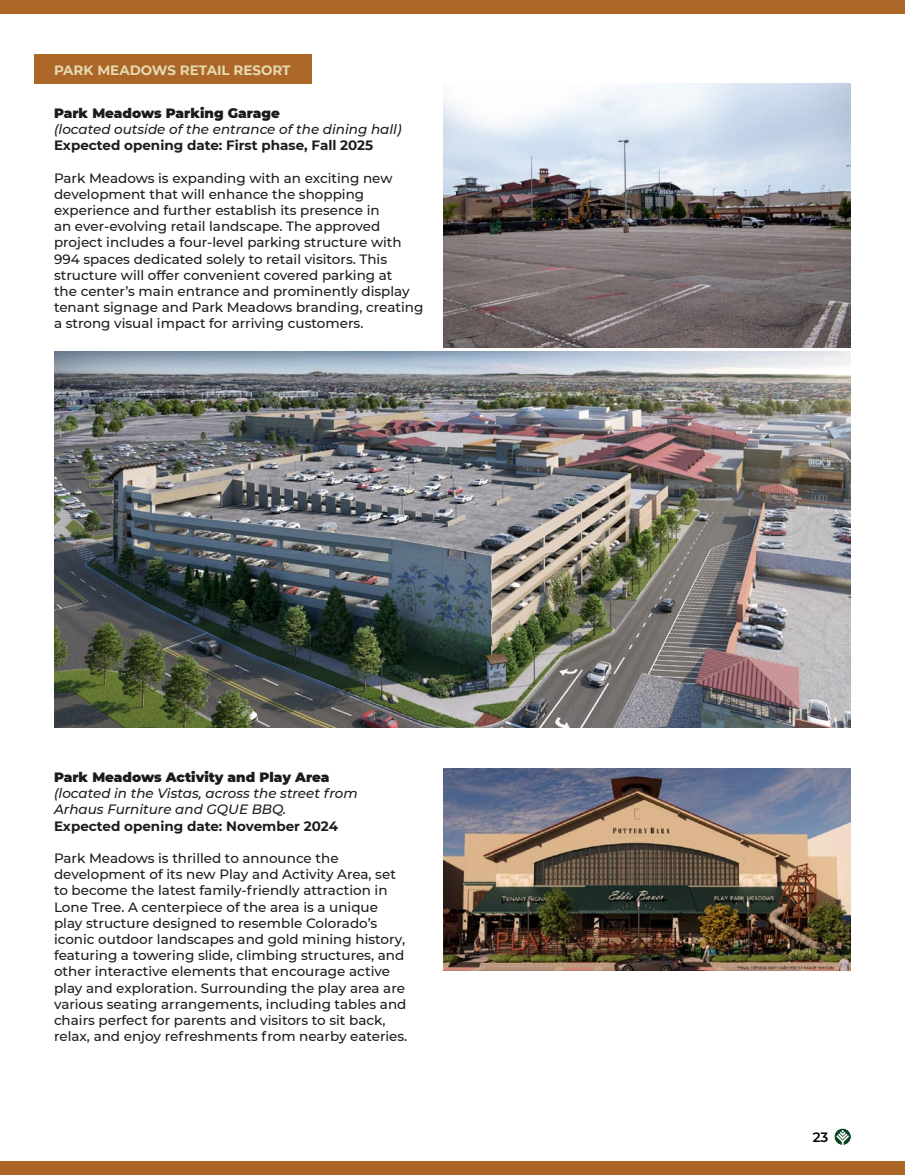
<style>
.page{position:relative;width:905px;height:1175px;background:#fff}
.page>*{position:absolute;margin:0;border:0;box-sizing:border-box;transform-origin:0 0}
.t1{font:500 13.5px/16.2px "Montserrat";color:#1c1c1c}
.t2{font:italic 500 13.5px/16.2px "Montserrat";color:#1c1c1c}
.t3{font:700 13.5px "Montserrat";color:#1c1c1c}
.t4{font:900 13.5px "Montserrat";color:#1c1c1c}
.t5{font:700 13.5px "Montserrat";color:#e6dab1}
.t6{font:600 13.5px "Montserrat";color:#000}
</style>
<div class="page">
<div style="left:0;top:0;width:904px;height:14px;background:#ab6628"></div>
<div style="left:0;top:1161px;width:904px;height:13px;background:#ab6628"></div>
<img style="left:443px;top:84px;width:407px;height:263px">
<img style="left:54px;top:352px;width:796px;height:376px">
<img style="left:443px;top:769px;width:407px;height:201px">
<div style="left:34px;top:54px;width:277px;height:30px;background:#ab6628"></div>
<svg style="left:834px;top:1128px;width:16px;height:17px"></svg>
<p class="t5" style="left:54px;top:60px;width:238px">PARK MEADOWS RETAIL RESORT</p>
<p class="t4" style="left:54px;top:103px;width:227px">Park Meadows Parking Garage</p>
<p class="t2" style="left:54px;top:120px;width:349px">(located outside of the entrance of the dining hall)</p>
<p class="t3" style="left:54px;top:136px;width:321px">Expected opening date: First phase, Fall 2025</p>
<p class="t1" style="left:54px;top:169px;width:371px">Park Meadows is expanding with an exciting new development that will enhance the shopping experience and further establish its presence in<br>an ever-evolving retail landscape. The approved project includes a four-level parking structure with 994 spaces dedicated solely to retail visitors. This structure will offer convenient covered parking at<br>the center’s main entrance and prominently display tenant signage and Park Meadows branding, creating a strong visual impact for arriving customers.</p>
<p class="t4" style="left:54px;top:767px;width:277px">Park Meadows Activity and Play Area</p>
<p class="t2" style="left:54px;top:784px;width:305px">(located in the Vistas, across the street from<br>Arhaus Furniture and GQUE BBQ.</p>
<p class="t3" style="left:54px;top:816px;width:285px">Expected opening date: November 2024</p>
<p class="t1" style="left:54px;top:849px;width:355px">Park Meadows is thrilled to announce the development of its new Play and Activity Area, set to become the latest family-friendly attraction in Lone Tree. A centerpiece of the area is a unique play structure designed to resemble Colorado’s iconic outdoor landscapes and gold mining history, featuring a towering slide, climbing structures, and other interactive elements that encourage active play and exploration. Surrounding the play area are various seating arrangements, including tables and chairs perfect for parents and visitors to sit back, relax, and enjoy refreshments from nearby eateries.</p>
<p class="t6" style="left:812px;top:1127px;width:17px">23</p>
</div>
